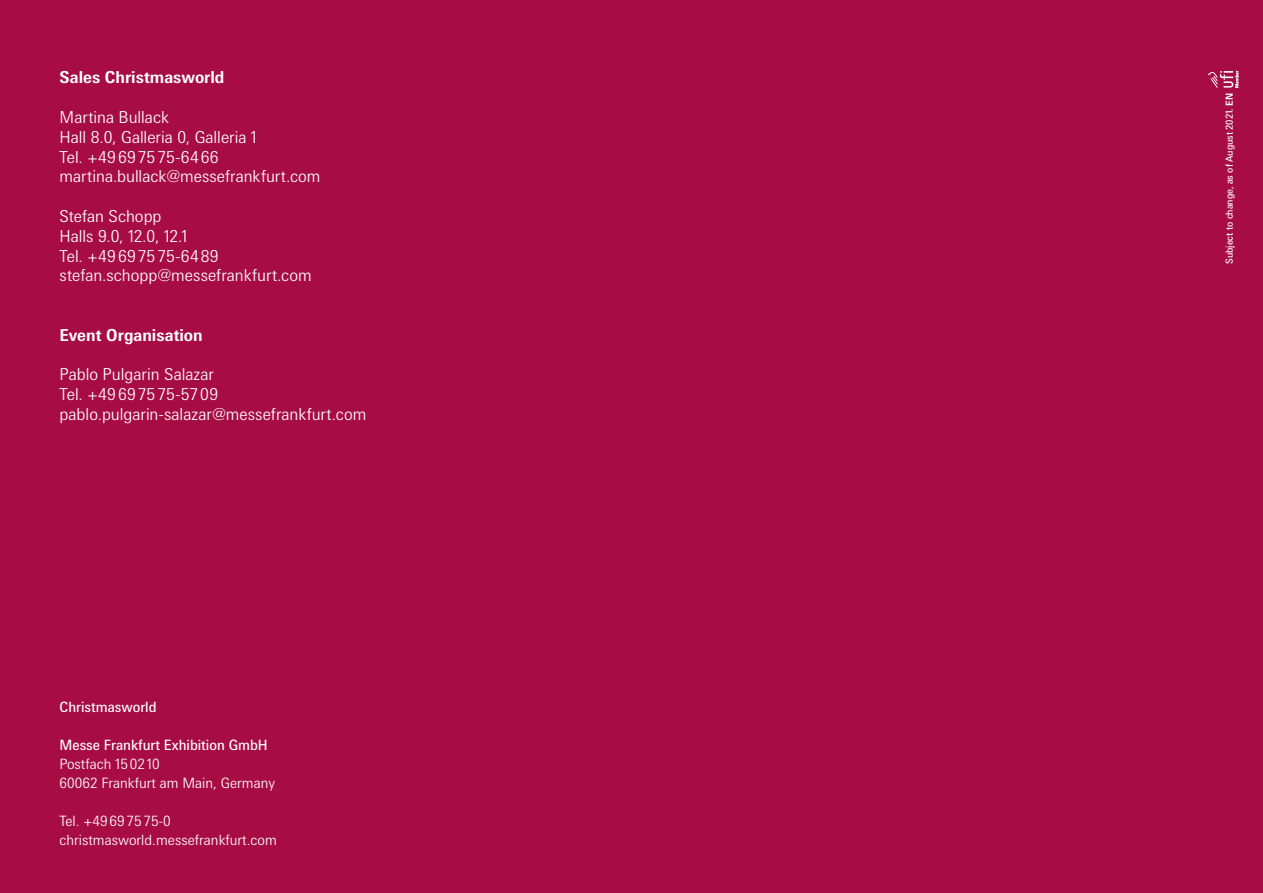
<style>
.page{position:relative;width:1263px;height:893px;background:#a70c43}
.page>*{position:absolute;margin:0;border:0;box-sizing:border-box;transform-origin:0 0}
.t1{font:300 16.5px/19.8px "Messe Univers";color:#fff}
.t2{font:700 16.5px "Messe Univers";color:#fff}
.t3{font:300 14.25px/19px "Messe Univers";color:#fff}
.t4{font:14.25px "Messe Univers";color:#fff}
.t5{font:9.75px "Messe Univers";letter-spacing:-.01em;color:#fff}
.s1{font-weight:700}
</style>
<div class="page">
<svg style="left:1208px;top:71px;width:30px;height:17px"></svg>
<p class="t2" style="left:60px;top:67px;width:166px">Sales Christmasworld</p>
<p class="t1" style="left:60px;top:107px;width:263px">Martina Bullack<br>Hall 8.0, Galleria 0, Galleria 1<br>Tel. +49697575-6466 martina.bullack@messefrankfurt.com</p>
<p class="t1" style="left:60px;top:206px;width:254px">Stefan Schopp<br>Halls 9.0, 12.0, 12.1<br>Tel. +49697575-6489 stefan.schopp@messefrankfurt.com</p>
<p class="t2" style="left:60px;top:325px;width:145px">Event Organisation</p>
<p class="t1" style="left:60px;top:364px;width:308px">Pablo Pulgarin Salazar<br>Tel. +49697575-5709 pablo.pulgarin-salazar@messefrankfurt.com</p>
<p class="t4" style="left:60px;top:698px;width:98px">Christmasworld</p>
<p class="t4" style="left:60px;top:736px;width:210px">Messe Frankfurt Exhibition GmbH</p>
<p class="t3" style="left:60px;top:754px;width:217px">Postfach 150210<br>60062 Frankfurt am Main, Germany</p>
<p class="t3" style="left:60px;top:811px;width:219px">Tel. +49697575-0 christmasworld.messefrankfurt.com</p>
<p class="t5" style="left:1223px;top:264px;width:172px;rotate:-90deg">Subject to change, as of August 2021. <span class="s1">EN</span></p>
</div>
